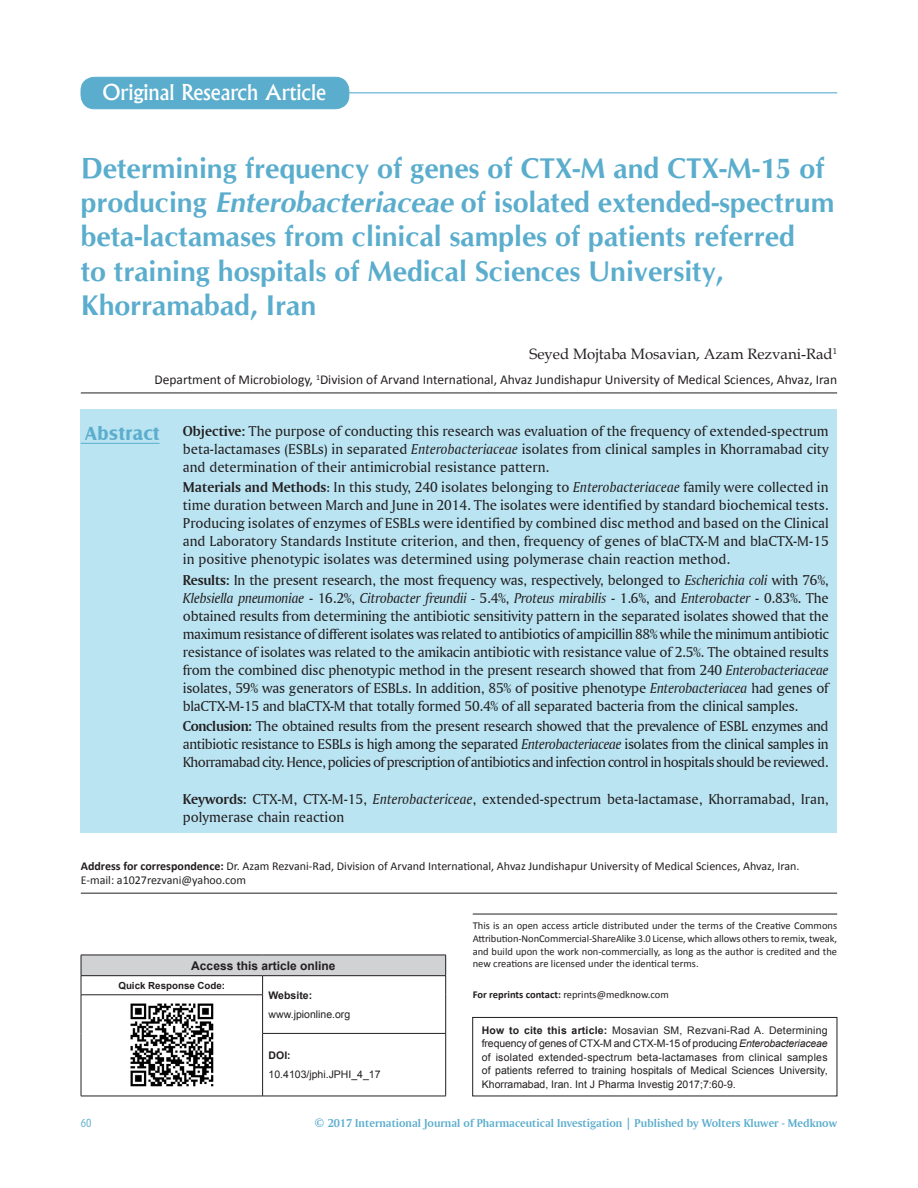
<style>
.page{position:relative;width:918px;height:1188px;background:#fff}
.page>*{position:absolute;margin:0;border:0;box-sizing:border-box;transform-origin:0 0}
.AT{font:700 28.5px/34.2px "CG Omega";color:#5aadcd}
.AH{font:500 21px "Albertus";color:#fff}
.ABSH{font:700 19.5px "Castle T";letter-spacing:.025em;color:#5aadcd}
.ABS{font:15px/18px "Amerigo BT Roman A";letter-spacing:-.015em;color:#231f20;text-align:justify}
.KWD{font:15px/18px "Amerigo BT Roman A";color:#231f20}
.AU{font:15px "Book Antiqua";color:#231f20}
.AFF{font:13.5px "Calibri";color:#231f20}
.ADD{font:12px/14.4px "Calibri";color:#231f20}
.t1{font:12px "Amerigo BT Bold A";color:#5aadcd}
.AAO{font:700 12px "Arial";color:#231f20}
.t2{font:12px "Bell Centennial BT Address";color:#5aadcd}
.Reprint{font:10.5px/12.6px "Calibri";color:#231f20;text-align:justify}
.SRC{font:10.5px/13.5px "Arial";color:#231f20;text-align:justify}
.WEB{font:10.5px "Arial";color:#231f20}
.WEB-2{font:700 10.5px "Arial";color:#231f20}
.QRC{font:700 9.75px "Arial";color:#231f20}
.s1{font-style:italic}
.s2{font-family:"Amerigo BT Bold A"}
.s3{font-family:"Amerigo BT Italic A"}
.s4{font-weight:700}
</style>
<div class="page">
<hr style="left:81px;top:393px;width:756px;height:1px;background:#231f20">
<div style="left:81px;top:410px;width:756px;height:423px;background:#bae4f2"></div>
<hr style="left:81px;top:443px;width:78px;height:1px;background:#5aadcd">
<hr style="left:81px;top:893px;width:756px;height:1px;background:#231f20">
<div style="left:472px;top:1017px;width:365px;height:79px;border:1px solid #231f20"></div>
<hr style="left:473px;top:914px;width:364px;height:1px;background:#231f20">
<div style="left:81px;top:955px;width:365px;height:21px;background:#d1d2d4"></div>
<hr style="left:445px;top:995px;width:1px;height:38px;background:#231f20">
<hr style="left:81px;top:995px;width:182px;height:1px;background:#231f20">
<hr style="left:81px;top:995px;width:1px;height:38px;background:#231f20">
<hr style="left:81px;top:1033px;width:1px;height:63px;background:#231f20">
<hr style="left:81px;top:1096px;width:182px;height:1px;background:#231f20">
<hr style="left:262px;top:1033px;width:184px;height:1px;background:#231f20">
<hr style="left:445px;top:1034px;width:1px;height:62px;background:#231f20">
<hr style="left:263px;top:1096px;width:183px;height:1px;background:#231f20">
<svg style="left:262px;top:976px;width:1px;height:19px"></svg>
<hr style="left:262px;top:995px;width:1px;height:38px;background:#231f20">
<hr style="left:262px;top:1034px;width:1px;height:62px;background:#231f20">
<hr style="left:81px;top:955px;width:182px;height:1px;background:#231f20">
<svg style="left:81px;top:955px;width:1px;height:40px"></svg>
<hr style="left:263px;top:955px;width:183px;height:1px;background:#231f20">
<svg style="left:445px;top:955px;width:1px;height:40px"></svg>
<hr style="left:81px;top:975px;width:182px;height:1px;background:#231f20">
<hr style="left:263px;top:975px;width:183px;height:1px;background:#231f20">
<img style="left:130px;top:1003px;width:84px;height:84px">
<hr style="left:261px;top:92px;width:576px;height:1px;background:#5aadcd">
<div style="left:81px;top:77px;width:268px;height:32px;background:#5aadcd;border-radius:14px"></div>
<div style="left:81px;top:77px;width:268px;height:32px;border:1px solid #5aadcd;border-radius:14px"></div>
<p class="AH" style="left:102px;top:80px;width:225px">Original Research Article</p>
<p class="AT" style="left:81px;top:151px;width:755px">Determining frequency of genes of CTX‑M and CTX‑M‑15 of producing <span class="s1">Enterobacteriaceae</span> of isolated extended‑spectrum beta‑lactamases from clinical samples of patients referred<br>to training hospitals of Medical Sciences University, Khorramabad, Iran</p>
<p class="AU" style="left:530px;top:344px;width:309px">Seyed Mojtaba Mosavian, Azam Rezvani‑Rad<sup>1</sup></p>
<p class="AFF" style="left:154px;top:371px;width:684px">Department of Microbiology, <sup>1</sup>Division of Arvand International, Ahvaz Jundishapur University of Medical Sciences, Ahvaz, Iran</p>
<p class="ABS" style="left:183px;top:422px;width:647px"><span class="s2">Objective:</span> The purpose of conducting this research was evaluation of the frequency of extended‑spectrum beta‑lactamases (ESBLs) in separated <span class="s3">Enterobacteriaceae</span> isolates from clinical samples in Khorramabad city and determination of their antimicrobial resistance pattern.</p>
<p class="ABS" style="left:183px;top:478px;width:647px"><span class="s2">Materials and Methods</span>: In this study, 240 isolates belonging to <span class="s3">Enterobacteriaceae</span> family were collected in time duration between March and June in 2014. The isolates were identified by standard biochemical tests.<br>Producing isolates of enzymes of ESBLs were identified by combined disc method and based on the Clinical and Laboratory Standards Institute criterion, and then, frequency of genes of blaCTX‑M and blaCTX‑M‑15 in positive phenotypic isolates was determined using polymerase chain reaction method.</p>
<p class="ABS" style="left:183px;top:570px;width:648px"><span class="s2">Results:</span> In the present research, the most frequency was, respectively, belonged to <span class="s3">Escherichia coli</span> with 76%, <span class="s3">Klebsiella pneumoniae</span> ‑ 16.2%, <span class="s3">Citrobacter freundii ‑</span> 5.4%, <span class="s3">Proteus mirabilis</span> ‑ 1.6%, and <span class="s3">Enterobacter</span> ‑ 0.83%. The obtained results from determining the antibiotic sensitivity pattern in the separated isolates showed that the maximum resistance of different isolates was related to antibiotics of ampicillin 88% while the minimum antibiotic resistance of isolates was related to the amikacin antibiotic with resistance value of 2.5%. The obtained results from the combined disc phenotypic method in the present research showed that from 240 <span class="s3">Enterobacteriaceae </span>isolates, 59% was generators of ESBLs. In addition, 85% of positive phenotype <span class="s3">Enterobacteriacea</span> had genes of blaCTX‑M‑15 and blaCTX‑M that totally formed 50.4% of all separated bacteria from the clinical samples.</p>
<p class="ABS" style="left:183px;top:716px;width:647px"><span class="s2">Conclusion:</span> The obtained results from the present research showed that the prevalence of ESBL enzymes and antibiotic resistance to ESBLs is high among the separated <span class="s3">Enterobacteriaceae</span> isolates from the clinical samples in Khorramabad city. Hence, policies of prescription of antibiotics and infection control in hospitals should be reviewed.</p>
<p class="KWD" style="left:183px;top:790px;width:647px"><span class="s2">Keywords:</span> CTX‑M, CTX‑M‑15, <span class="s3">Enterobactericeae</span>, extended‑spectrum beta‑lactamase, Khorramabad, Iran, polymerase chain reaction</p>
<p class="ABSH" style="left:85px;top:422px;width:76px">Abstract</p>
<p class="ADD" style="left:81px;top:859px;width:720px"><span class="s4">Address for correspondence:</span> Dr. Azam Rezvani‑Rad, Division of Arvand International, Ahvaz Jundishapur University of Medical Sciences, Ahvaz, Iran.<br>E‑mail: a1027rezvani@yahoo.com</p>
<p class="AAO" style="left:191px;top:958px;width:146px">Access this article online</p>
<p class="QRC" style="left:118px;top:979px;width:108px">Quick Response Code:</p>
<p class="WEB-2" style="left:269px;top:988px;width:45px">Website:</p>
<p class="WEB" style="left:269px;top:1007px;width:83px">www.jpionline.org</p>
<p class="WEB-2" style="left:269px;top:1049px;width:24px">DOI:</p>
<p class="WEB" style="left:269px;top:1067px;width:114px">10.4103/jphi.JPHI_4_17</p>
<p class="Reprint" style="left:473px;top:920px;width:366px">This is an open access article distributed under the terms of the Creative Commons Attribution‑NonCommercial‑ShareAlike 3.0 License, which allows others to remix, tweak, and build upon the work non‑commercially, as long as the author is credited and the new creations are licensed under the identical terms.</p>
<p class="Reprint" style="left:473px;top:988px;width:198px"><span class="s4">For reprints contact:</span> reprints@medknow.com</p>
<p class="SRC" style="left:482px;top:1023px;width:347px"><span class="s4">How to cite this article:</span> Mosavian SM, Rezvani-Rad A. Determining frequency of genes of CTX-M and CTX-M-15 of producing <span class="s1">Enterobacteriaceae </span>of isolated extended-spectrum beta-lactamases from clinical samples of patients referred to training hospitals of Medical Sciences University, Khorramabad, Iran. Int J Pharma Investig 2017;7:60-9.</p>
<p class="t2" style="left:81px;top:1116px;width:12px">60</p>
<p class="t1" style="left:315px;top:1116px;width:524px">© 2017 International Journal of Pharmaceutical Investigation | Published by Wolters Kluwer - Medknow</p>
</div>
